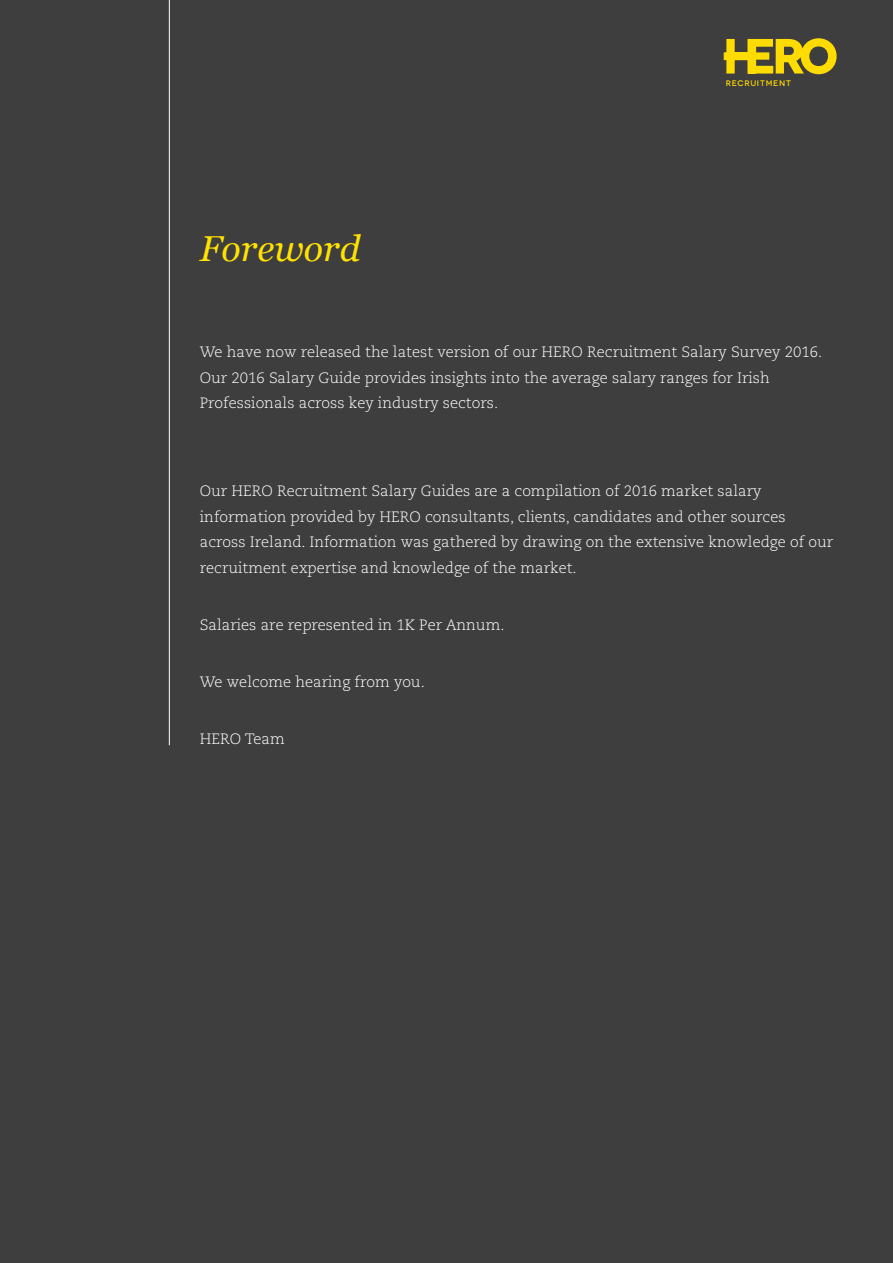
<style>
.page{position:relative;width:893px;height:1263px;background:#3e3e3f}
.page>*{position:absolute;margin:0;border:0;box-sizing:border-box;transform-origin:0 0}
.t1{font:italic 36px "Georgia";color:#ffe201}
.t2{font:300 15px/25.5px "Caecilia LT Std";color:#fff}
.t3{font:500 8.1px "Novecentowide";letter-spacing:.1em;color:#ffdc01}
</style>
<div class="page">
<svg style="left:724px;top:38px;width:113px;height:36px"></svg>
<hr style="left:169px;top:0;width:1px;height:745px;background:#fff">
<p class="t1" style="left:200px;top:222px;width:162px">Foreword</p>
<p class="t3" style="left:726px;top:78px;width:67px">RECRUITMENT</p>
<p class="t2" style="left:200px;top:340px;width:624px">We have now released the latest version of our HERO Recruitment Salary Survey 2016.<br>Our 2016 Salary Guide provides insights into the average salary ranges for Irish<br>Professionals across key industry sectors.</p>
<p class="t2" style="left:200px;top:478px;width:635px">Our HERO Recruitment Salary Guides are a compilation of 2016 market salary information provided by HERO consultants, clients, candidates and other sources across Ireland. Information was gathered by drawing on the extensive knowledge of our recruitment expertise and knowledge of the market.</p>
<p class="t2" style="left:200px;top:612px;width:306px">Salaries are represented in 1K Per Annum.</p>
<p class="t2" style="left:200px;top:669px;width:226px">We welcome hearing from you.</p>
<p class="t2" style="left:200px;top:726px;width:86px">HERO Team</p>
</div>
